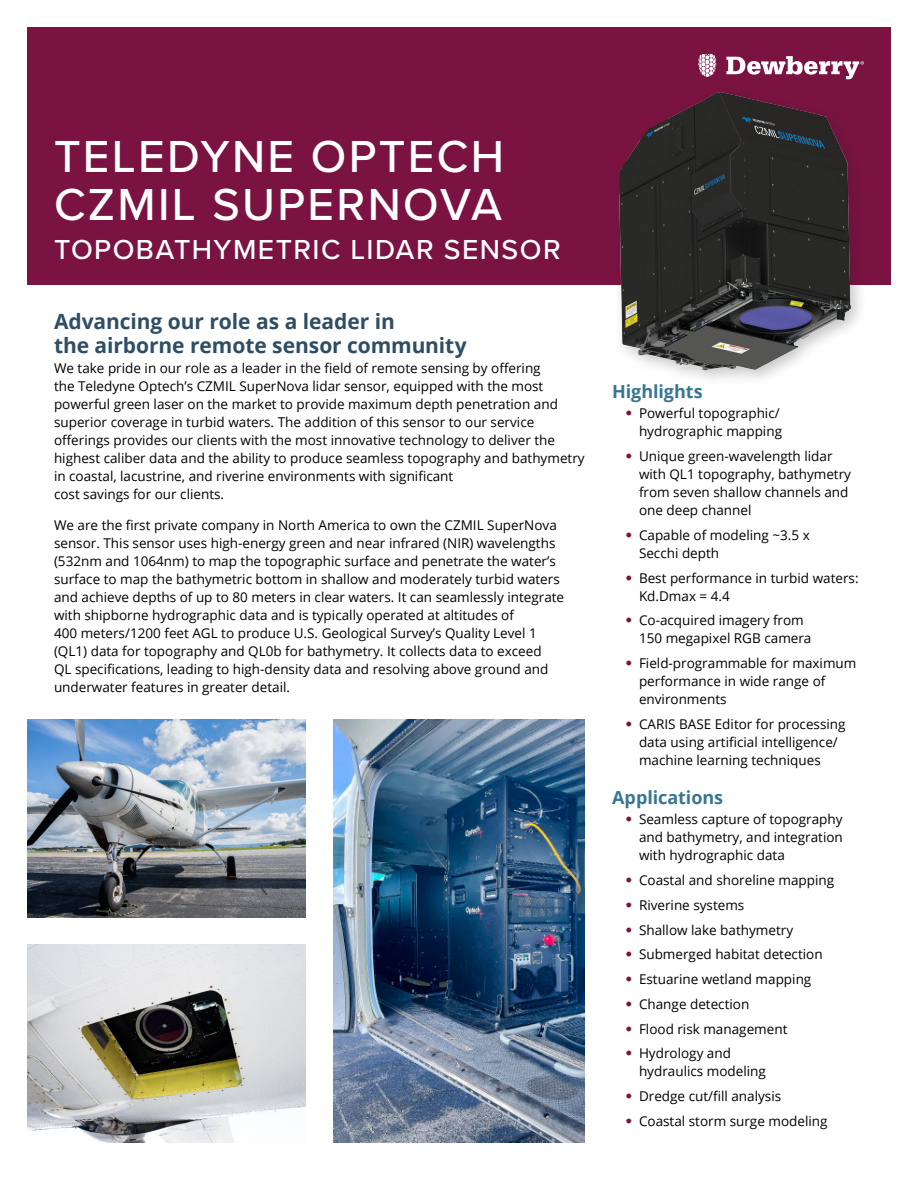
<style>
.page{position:relative;width:918px;height:1188px;background:#fff}
.page>*{position:absolute;margin:0;border:0;box-sizing:border-box;transform-origin:0 0}
.t1{font:500 46.5px/48px "Proxima Nova";letter-spacing:.05em;color:#fff}
.t2{font:500 28.5px "Proxima Nova";letter-spacing:.05em;color:#fff}
.Heading_1{font:700 21px/24px "Open Sans";letter-spacing:-.005em;color:#2e4e65}
.Heading_2{font:700 18px "Open Sans";color:#377791}
.t3{font:13.5px/18px "Open Sans";color:#000001}
.s1{font-family:"Arial";font-size:19.5px;color:#7a1341}
</style>
<div class="page">
<div style="left:27px;top:27px;width:864px;height:258px;background:#7a1341"></div>
<div style="left:611px;top:84px;width:256px;height:303px;background:#231f20;opacity:.26"></div>
<img style="left:611px;top:90px;width:249px;height:284px">
<img style="left:333px;top:719px;width:252px;height:424px">
<img style="left:27px;top:719px;width:279px;height:198px">
<img style="left:27px;top:945px;width:279px;height:198px">
<svg style="left:698px;top:54px;width:18px;height:23px"></svg>
<svg style="left:726px;top:56px;width:138px;height:23px"></svg>
<p class="t1" style="left:54px;top:131px;width:452px">TELEDYNE OPTECH<br>CZMIL SUPERNOVA</p>
<p class="t2" style="left:54px;top:228px;width:508px">TOPOBATHYMETRIC LIDAR SENSOR</p>
<h1 class="Heading_1" style="left:54px;top:308px;width:414px">Advancing our role as a leader in<br>the airborne remote sensor community</h1>
<p class="t3" style="left:54px;top:359px;width:532px">We take pride in our role as a leader in the field of remote sensing by offering<br>the Teledyne Optech’s CZMIL SuperNova lidar sensor, equipped with the most powerful green laser on the market to provide maximum depth penetration and superior coverage in turbid waters. The addition of this sensor to our service offerings provides our clients with the most innovative technology to deliver the highest caliber data and the ability to produce seamless topography and bathymetry in coastal, lacustrine, and riverine environments with significant<br>cost savings for our clients.</p>
<p class="t3" style="left:54px;top:516px;width:512px">We are the first private company in North America to own the CZMIL SuperNova sensor. This sensor uses high-energy green and near infrared (NIR) wavelengths (532nm and 1064nm) to map the topographic surface and penetrate the water’s surface to map the bathymetric bottom in shallow and moderately turbid waters and achieve depths of up to 80 meters in clear waters. It can seamlessly integrate with shipborne hydrographic data and is typically operated at altitudes of<br>400 meters/1200 feet AGL to produce U.S. Geological Survey’s Quality Level 1 (QL1) data for topography and QL0b for bathymetry. It collects data to exceed<br>QL specifications, leading to high-density data and resolving above ground and underwater features in greater detail.</p>
<h2 class="Heading_2" style="left:612px;top:379px;width:92px">Highlights</h2>
<p class="t3" style="left:626px;top:404px;width:158px;text-align:right"><span class="s1">•</span> Powerful topographic/ hydrographic mapping</p>
<p class="t3" style="left:639px;top:447px;width:214px;text-indent:-14px"><span class="s1">•</span> Unique green-wavelength lidar with QL1 topography, bathymetry from seven shallow channels and one deep channel</p>
<p class="t3" style="left:639px;top:526px;width:172px;text-indent:-14px"><span class="s1">•</span> Capable of modeling ~3.5 x<br>Secchi depth</p>
<p class="t3" style="left:639px;top:568px;width:221px;text-indent:-14px"><span class="s1">•</span> Best performance in turbid waters:<br>Kd.Dmax = 4.4</p>
<p class="t3" style="left:639px;top:611px;width:174px;text-indent:-14px"><span class="s1">•</span> Co-acquired imagery from<br>150 megapixel RGB camera</p>
<p class="t3" style="left:639px;top:654px;width:219px;text-indent:-14px"><span class="s1">•</span> Field-programmable for maximum performance in wide range of environments</p>
<p class="t3" style="left:639px;top:715px;width:208px;text-indent:-14px"><span class="s1">•</span> CARIS BASE Editor for processing data using artificial intelligence/ machine learning techniques</p>
<h2 class="Heading_2" style="left:612px;top:785px;width:113px">Applications</h2>
<p class="t3" style="left:639px;top:810px;width:205px;text-align:justify;text-indent:-14px"><span class="s1">•</span> Seamless capture of topography and bathymetry, and integration with hydrographic data</p>
<p class="t3" style="left:626px;top:871px;width:210px"><span class="s1">•</span> Coastal and shoreline mapping</p>
<p class="t3" style="left:626px;top:896px;width:120px"><span class="s1">•</span> Riverine systems</p>
<p class="t3" style="left:626px;top:920px;width:169px"><span class="s1">•</span> Shallow lake bathymetry</p>
<p class="t3" style="left:626px;top:945px;width:199px"><span class="s1">•</span> Submerged habitat detection</p>
<p class="t3" style="left:626px;top:970px;width:187px"><span class="s1">•</span> Estuarine wetland mapping</p>
<p class="t3" style="left:626px;top:995px;width:125px"><span class="s1">•</span> Change detection</p>
<p class="t3" style="left:626px;top:1019px;width:163px"><span class="s1">•</span> Flood risk management</p>
<p class="t3" style="left:639px;top:1044px;width:128px;text-indent:-14px"><span class="s1">•</span> Hydrology and hydraulics modeling</p>
<p class="t3" style="left:626px;top:1087px;width:157px"><span class="s1">•</span> Dredge cut/fill analysis</p>
<p class="t3" style="left:626px;top:1112px;width:204px"><span class="s1">•</span> Coastal storm surge modeling</p>
</div>
